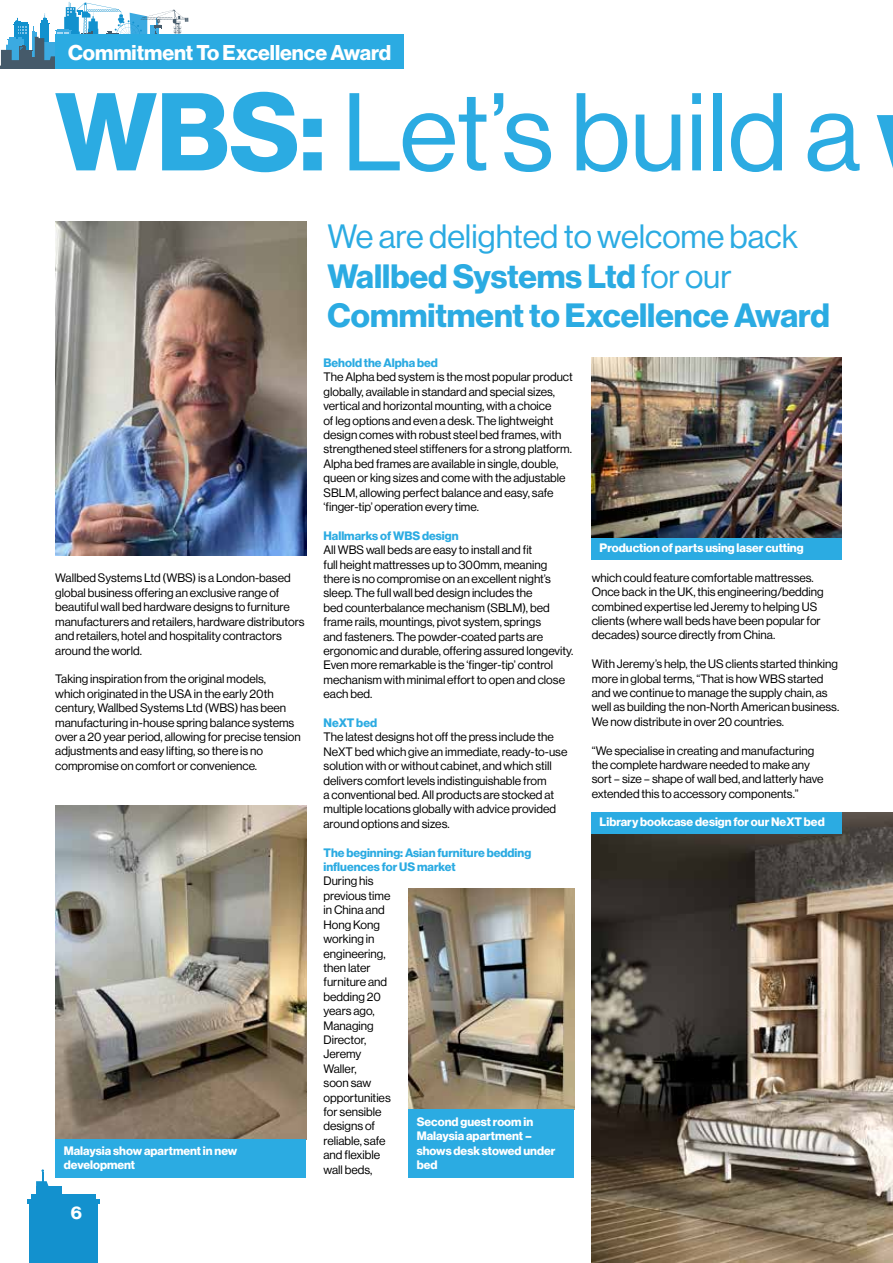
<style>
.page{position:relative;width:893px;height:1263px;background:#fff}
.page>*{position:absolute;margin:0;border:0;box-sizing:border-box;transform-origin:0 0}
.t1{font:108px "Neue Haas Display";color:#2babe2}
.t2{font:700 33px/39.6px "Neue Haas Display";color:#2babe2}
.t3{font:700 21px "Neue Haas Display";color:#fff}
.t4{font:700 18px "Neue Haas Display";color:#fff}
.t5{font:12px/14.4px "Neue Haas Display";color:#000}
.t6{font:700 12px/14.4px "Neue Haas Display";color:#fff}
.t7{font:700 12px/14.4px "Neue Haas Display";color:#2babe2}
.s1{font-weight:700}
.s2{font-weight:400}
</style>
<div class="page">
<div style="left:29px;top:1202px;width:69px;height:61px;background:#1391ce"></div>
<hr style="left:27px;top:1199px;width:73px;height:4px;background:#1391ce">
<div style="left:31px;top:1194px;width:64px;height:19px;background:#1391ce"></div>
<div style="left:36px;top:1186px;width:26px;height:21px;background:#1391ce"></div>
<svg style="left:36px;top:1169px;width:13px;height:17px"></svg>
<svg style="left:0;top:2px;width:189px;height:66px"></svg>
<div style="left:55px;top:34px;width:349px;height:34px;background:#2babe2"></div>
<img style="left:591px;top:812px;width:302px;height:451px">
<img style="left:55px;top:805px;width:251px;height:335px">
<img style="left:408px;top:889px;width:166px;height:221px">
<img style="left:591px;top:357px;width:251px;height:181px">
<img style="left:55px;top:221px;width:251px;height:335px">
<div style="left:55px;top:1140px;width:251px;height:38px;background:#2babe2"></div>
<div style="left:408px;top:1110px;width:166px;height:68px;background:#2babe2"></div>
<div style="left:591px;top:812px;width:251px;height:21px;background:#2babe2"></div>
<div style="left:591px;top:538px;width:251px;height:21px;background:#2babe2"></div>
<h3 class="t3" style="left:68px;top:40px;width:325px">Commitment To Excellence Award</h3>
<h1 class="t1" style="left:55px;top:71px;width:806px"><span class="s1">WBS:</span> Let’s build a</h1>
<p class="t5" style="left:55px;top:571px;width:251px">Wallbed Systems Ltd (WBS) is a London-based global business offering an exclusive range of beautiful wall bed hardware designs to furniture manufacturers and retailers, hardware distributors and retailers, hotel and hospitality contractors around the world.</p>
<p class="t5" style="left:55px;top:672px;width:247px">Taking inspiration from the original models,<br>which originated in the USA in the early 20th century, Wallbed Systems Ltd (WBS) has been manufacturing in-house spring balance systems over a 20 year period, allowing for precise tension adjustments and easy lifting, so there is no compromise on comfort or convenience.</p>
<p class="t6" style="left:64px;top:1144px;width:175px">Malaysia show apartment in new development</p>
<h3 class="t4" style="left:71px;top:1202px;width:13px">6</h3>
<h2 class="t2" style="left:327px;top:217px;width:504px"><span class="s2">We are delighted to welcome back<br></span>Wallbed Systems Ltd <span class="s2">for our<br></span>Commitment to Excellence Award</h2>
<p class="t7" style="left:323px;top:356px;width:116px">Behold the Alpha bed</p>
<p class="t5" style="left:323px;top:370px;width:251px">The Alpha bed system is the most popular product globally, available in standard and special sizes, vertical and horizontal mounting, with a choice<br>of leg options and even a desk. The lightweight design comes with robust steel bed frames, with strengthened steel stiffeners for a strong platform.<br>Alpha bed frames are available in single, double, queen or king sizes and come with the adjustable SBLM, allowing perfect balance and easy, safe ‘finger-tip’ operation every time.</p>
<p class="t7" style="left:323px;top:529px;width:136px">Hallmarks of WBS design</p>
<p class="t5" style="left:323px;top:543px;width:251px">All WBS wall beds are easy to install and fit<br>full height mattresses up to 300mm, meaning there is no compromise on an excellent night’s sleep. The full wall bed design includes the<br>bed counterbalance mechanism (SBLM), bed frame rails, mountings, pivot system, springs<br>and fasteners. The powder-coated parts are ergonomic and durable, offering assured longevity.<br>Even more remarkable is the ‘finger-tip’ control mechanism with minimal effort to open and close each bed.</p>
<p class="t7" style="left:323px;top:716px;width:55px">NeXT bed</p>
<p class="t5" style="left:323px;top:730px;width:246px">The latest designs hot off the press include the NeXT bed which give an immediate, ready-to-use solution with or without cabinet, and which still delivers comfort levels indistinguishable from<br>a conventional bed. All products are stocked at multiple locations globally with advice provided around options and sizes.</p>
<p class="t7" style="left:323px;top:845px;width:209px">The beginning: Asian furniture bedding influences for US market</p>
<p class="t5" style="left:323px;top:874px;width:69px">During his previous time in China and<br>Hong Kong working in engineering, then later furniture and bedding 20 years ago,<br>Managing<br>Director,<br>Jeremy<br>Waller,<br>soon saw opportunities for sensible designs of reliable, safe and flexible wall beds,</p>
<p class="t6" style="left:417px;top:1114px;width:140px">Second guest room in<br>Malaysia apartment – shows desk stowed under bed</p>
<p class="t6" style="left:600px;top:541px;width:206px">Production of parts using laser cutting</p>
<p class="t5" style="left:592px;top:570px;width:233px">which could feature comfortable mattresses.<br>Once back in the UK, this engineering/bedding combined expertise led Jeremy to helping US clients (where wall beds have been popular for decades) source directly from China.</p>
<p class="t5" style="left:592px;top:657px;width:249px">With Jeremy’s help, the US clients started thinking more in global terms, “That is how WBS started and we continue to manage the supply chain, as well as building the non-North American business.<br>We now distribute in over 20 countries.</p>
<p class="t5" style="left:592px;top:743px;width:233px">“We specialise in creating and manufacturing the complete hardware needed to make any sort – size – shape of wall bed, and latterly have extended this to accessory components.”</p>
<p class="t6" style="left:600px;top:815px;width:227px">Library bookcase design for our NeXT bed</p>
</div>
